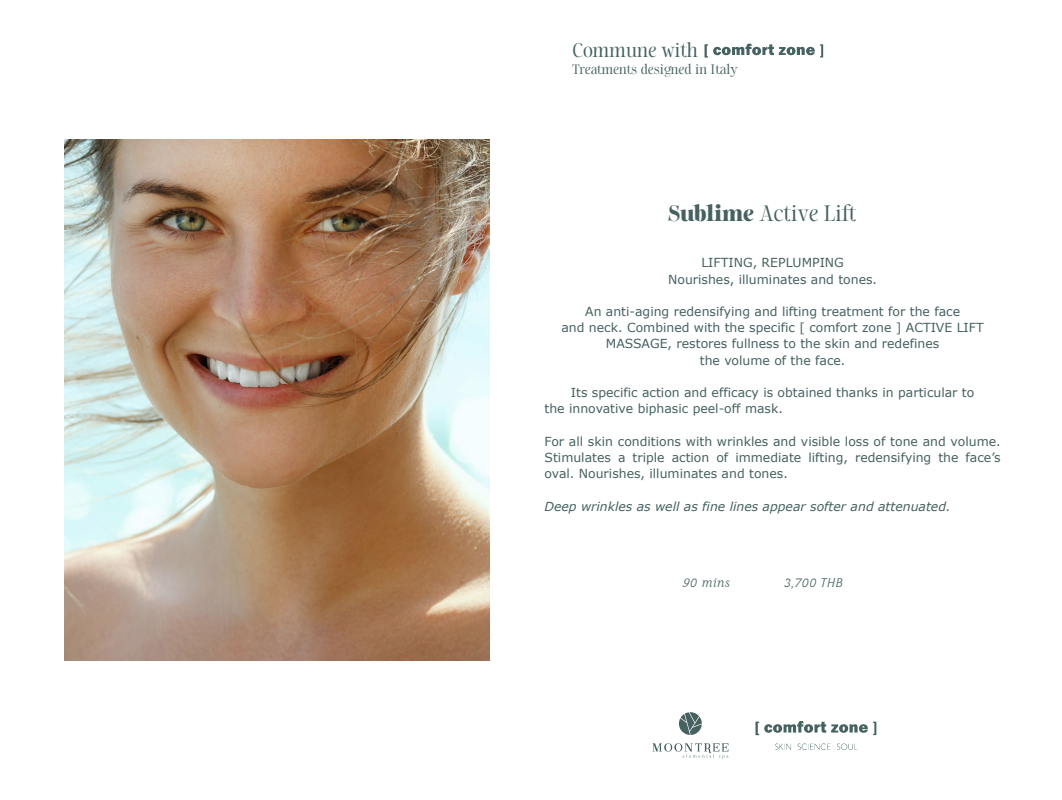
<style>
.page{position:relative;width:1062px;height:800px;background:#fff}
.page>*{position:absolute;margin:0;border:0;box-sizing:border-box;transform-origin:0 0}
.t1{font:300 20.38px "Sharpe PERSONAL";color:#456160}
.t2{font:300 18px "Sharpe PERSONAL";color:#456160}
.t3{font:17px "SRI SURY WONGSE Italic";letter-spacing:.03em;color:#456160}
.t4{font:300 12.5px "Sharpe PERSONAL";color:#456160}
.t5{font:12.44px/16.2px "Verdana";color:#456160;text-align:center}
.t6{font:italic 12.44px "Verdana";color:#456160}
.s1{font-weight:900}
</style>
<div class="page">
<img style="left:64px;top:139px;width:425px;height:522px">
<svg style="left:704px;top:44px;width:119px;height:14px"></svg>
<svg style="left:679px;top:712px;width:23px;height:23px"></svg>
<svg style="left:652px;top:743px;width:76px;height:16px"></svg>
<svg style="left:837px;top:743px;width:20px;height:7px"></svg>
<svg style="left:775px;top:743px;width:16px;height:7px"></svg>
<svg style="left:797px;top:743px;width:33px;height:7px"></svg>
<svg style="left:755px;top:721px;width:121px;height:14px"></svg>
<h2 class="t2" style="left:573px;top:38px;width:127px">Commune with</h2>
<p class="t4" style="left:573px;top:61px;width:166px">Treatments designed in Italy</p>
<h1 class="t1" style="left:668px;top:200px;width:189px"><span class="s1">Sublime</span> Active Lift</h1>
<p class="t5" style="left:668px;top:254px;width:210px">LIFTING, REPLUMPING<br>Nourishes, illuminates and tones.</p>
<p class="t5" style="left:561px;top:303px;width:424px">An anti-aging redensifying and lifting treatment for the face<br>and neck. Combined with the specific [ comfort zone ] ACTIVE LIFT MASSAGE, restores fullness to the skin and redefines<br>the volume of the face.</p>
<p class="t5" style="left:544px;top:384px;width:431px;text-align:left;text-indent:26px">Its specific action and efficacy is obtained thanks in particular to the innovative biphasic peel-off mask.</p>
<p class="t5" style="left:544px;top:433px;width:458px;text-align:justify">For all skin conditions with wrinkles and visible loss of tone and volume.<br>Stimulates a triple action of immediate lifting, redensifying the face’s oval. Nourishes, illuminates and tones.</p>
<p class="t6" style="left:544px;top:498px;width:408px">Deep wrinkles as well as fine lines appear softer and attenuated.</p>
<h3 class="t3" style="left:683px;top:573px;width:49px">90 mins</h3>
<h3 class="t3" style="left:785px;top:573px;width:60px">3,700 THB</h3>
</div>
